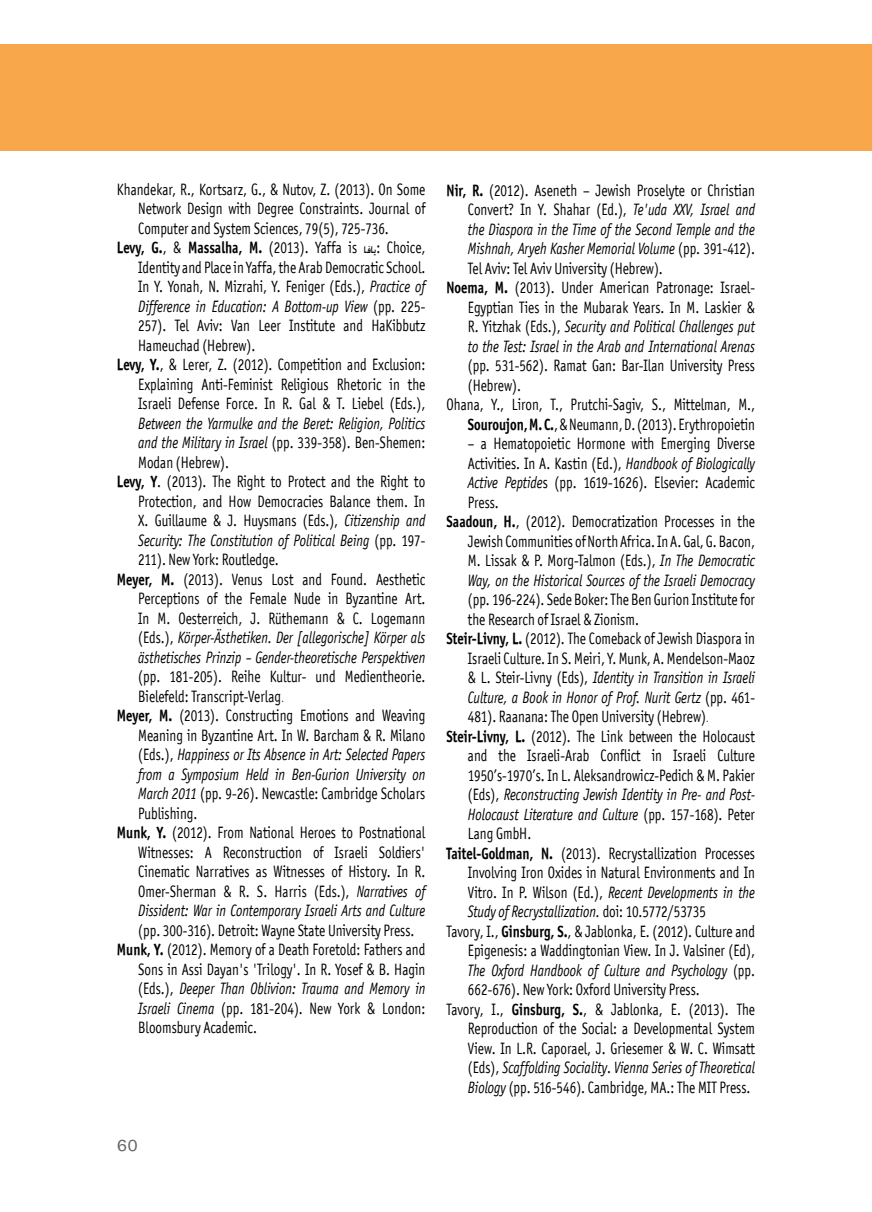
<style>
.page{position:relative;width:872px;height:1212px;background:#fff}
.page>*{position:absolute;margin:0;border:0;box-sizing:border-box;transform-origin:0 0}
.t1{font:19.5px "MF Narkis Tam";color:#636466}
.t2{font:16.5px "Officina San ITC";color:#000;scale:.8 1}
.t3{font:italic 16.5px "Officina San ITC";color:#000;scale:.8 1}
.s1{font-family:"Officina Sans OSITCTT Bold"}
.s2{font-family:"Win Soft Pro";font-weight:500;font-size:13.5px}
.s3{font-style:italic}
.s4{font-style:normal}
.s5{font-family:"Helvetica LT Std";font-weight:300;font-size:13.5px}
</style>
<div class="page">
<div style="left:0;top:44px;width:872px;height:107px;background:#f8a84a"></div>
<p class="t2" style="left:117px;top:180px;width:387px">Khandekar, R., Kortsarz, G., &amp; Nutov, Z. (2013). On Some</p>
<p class="t2" style="left:138px;top:199px;width:360px">Network Design with Degree Constraints. Journal of</p>
<p class="t2" style="left:138px;top:219px;width:315px">Computer and System Sciences, 79(5), 725-736.</p>
<p class="t2" style="left:117px;top:238px;width:387px"><span class="s1">Levy, G.</span>, &amp; <span class="s1">Massalha, M.</span> (2013). Yaffa is <span class="s2">يافا</span> : Choice,</p>
<p class="t2" style="left:138px;top:258px;width:360px">Identity and Place in Yaffa, the Arab Democratic School.</p>
<p class="t2" style="left:138px;top:277px;width:360px">In Y. Yonah, N. Mizrahi, Y. Feniger (Eds.), <span class="s3">Practice of</span></p>
<p class="t3" style="left:138px;top:297px;width:360px">Difference in Education: A Bottom-up View <span class="s4">(pp. 225-</span></p>
<p class="t2" style="left:138px;top:316px;width:360px">257). Tel Aviv: Van Leer Institute and HaKibbutz</p>
<p class="t2" style="left:138px;top:336px;width:148px">Hameuchad (Hebrew).</p>
<p class="t2" style="left:117px;top:355px;width:387px"><span class="s1">Levy, Y.</span>, &amp; Lerer, Z. (2012). Competition and Exclusion:</p>
<p class="t2" style="left:138px;top:375px;width:360px">Explaining Anti-Feminist Religious Rhetoric in the</p>
<p class="t2" style="left:138px;top:394px;width:360px">Israeli Defense Force. In R. Gal &amp; T. Liebel (Eds.),</p>
<p class="t3" style="left:138px;top:414px;width:360px">Between the Yarmulke and the Beret: Religion, Politics</p>
<p class="t2" style="left:138px;top:433px;width:360px"><span class="s3">and the Military in Israel</span> (pp. 339-358). Ben-Shemen:</p>
<p class="t2" style="left:138px;top:453px;width:115px">Modan (Hebrew).</p>
<p class="t2" style="left:117px;top:472px;width:387px"><span class="s1">Levy, Y</span>. (2013). The Right to Protect and the Right to</p>
<p class="t2" style="left:138px;top:492px;width:360px">Protection, and How Democracies Balance them. In</p>
<p class="t2" style="left:138px;top:511px;width:360px">X. Guillaume &amp; J. Huysmans (Eds.), <span class="s3">Citizenship and</span></p>
<p class="t3" style="left:138px;top:531px;width:360px">Security: The Constitution of Political Being <span class="s4">(pp. 197-</span></p>
<p class="t2" style="left:138px;top:550px;width:177px">211). New York: Routledge.</p>
<p class="t2" style="left:117px;top:570px;width:387px"><span class="s1">Meyer, M.</span> (2013). Venus Lost and Found. Aesthetic</p>
<p class="t2" style="left:138px;top:589px;width:360px">Perceptions of the Female Nude in Byzantine Art.</p>
<p class="t2" style="left:138px;top:609px;width:360px">In M. Oesterreich, J. Rüthemann &amp; C. Logemann</p>
<p class="t3" style="left:138px;top:629px;width:360px"><span class="s4">(Eds.),</span> Körper-Ästhetiken. Der [allegorische] Körper als</p>
<p class="t3" style="left:138px;top:648px;width:360px">ästhetisches Prinzip – Gender-theoretische Perspektiven</p>
<p class="t2" style="left:138px;top:667px;width:360px">(pp. 181-205). Reihe Kultur- und Medientheorie.</p>
<p class="t2" style="left:138px;top:687px;width:184px">Bielefeld: Transcript-Verlag<span class="s5">.</span></p>
<p class="t2" style="left:117px;top:706px;width:387px"><span class="s1">Meyer, M.</span> (2013). Constructing Emotions and Weaving</p>
<p class="t2" style="left:138px;top:726px;width:360px">Meaning in Byzantine Art. In W. Barcham &amp; R. Milano</p>
<p class="t3" style="left:138px;top:746px;width:360px"><span class="s4">(Eds.),</span> Happiness or Its Absence in Art: Selected Papers</p>
<p class="t3" style="left:138px;top:765px;width:360px">from a Symposium Held in Ben-Gurion University on</p>
<p class="t2" style="left:138px;top:784px;width:360px"><span class="s3">March 2011</span> (pp. 9-26). Newcastle: Cambridge Scholars</p>
<p class="t2" style="left:138px;top:804px;width:75px">Publishing.</p>
<p class="t2" style="left:117px;top:823px;width:387px"><span class="s1">Munk, Y.</span> (2012). From National Heroes to Postnational</p>
<p class="t2" style="left:138px;top:843px;width:360px">Witnesses: A Reconstruction of Israeli Soldiers'</p>
<p class="t2" style="left:138px;top:862px;width:360px">Cinematic Narratives as Witnesses of History. In R.</p>
<p class="t2" style="left:138px;top:882px;width:360px">Omer-Sherman &amp; R. S. Harris (Eds.), <span class="s3">Narratives of</span></p>
<p class="t3" style="left:138px;top:902px;width:360px">Dissident: War in Contemporary Israeli Arts and Culture</p>
<p class="t2" style="left:138px;top:921px;width:347px">(pp. 300-316). Detroit: Wayne State University Press.</p>
<p class="t2" style="left:117px;top:940px;width:387px"><span class="s1">Munk, Y.</span> (2012). Memory of a Death Foretold: Fathers and</p>
<p class="t2" style="left:138px;top:960px;width:360px">Sons in Assi Dayan's 'Trilogy'. In R. Yosef &amp; B. Hagin</p>
<p class="t3" style="left:138px;top:980px;width:360px"><span class="s4">(Eds.),</span> Deeper Than Oblivion: Trauma and Memory in</p>
<p class="t2" style="left:138px;top:999px;width:360px"><span class="s3">Israeli Cinema</span> (pp. 181-204). New York &amp; London:</p>
<p class="t2" style="left:138px;top:1018px;width:150px">Bloomsbury Academic.</p>
<p class="t1" style="left:117px;top:1133px;width:22px">60</p>
<p class="t2" style="left:446px;top:180px;width:387px"><span class="s1">Nir, R.</span> (2012). Aseneth – Jewish Proselyte or Christian</p>
<p class="t2" style="left:468px;top:200px;width:360px">Convert? In Y. Shahar (Ed.), <span class="s3">Te'uda XXV, Israel and</span></p>
<p class="t3" style="left:468px;top:220px;width:360px">the Diaspora in the Time of the Second Temple and the</p>
<p class="t3" style="left:468px;top:239px;width:360px">Mishnah, Aryeh Kasher Memorial Volume <span class="s4">(pp. 391-412).</span></p>
<p class="t2" style="left:468px;top:258px;width:245px">Tel Aviv: Tel Aviv University (Hebrew).</p>
<p class="t2" style="left:446px;top:278px;width:387px"><span class="s1">Noema, M.</span> (2013). Under American Patronage: Israel-</p>
<p class="t2" style="left:468px;top:297px;width:360px">Egyptian Ties in the Mubarak Years. In M. Laskier &amp;</p>
<p class="t3" style="left:468px;top:317px;width:360px"><span class="s4">R. Yitzhak (Eds.),</span> Security and Political Challenges put</p>
<p class="t3" style="left:468px;top:337px;width:360px">to the Test: Israel in the Arab and International Arenas</p>
<p class="t2" style="left:468px;top:356px;width:360px">(pp. 531-562). Ramat Gan: Bar-Ilan University Press</p>
<p class="t2" style="left:468px;top:375px;width:68px">(Hebrew).</p>
<p class="t2" style="left:446px;top:395px;width:387px">Ohana, Y., Liron, T., Prutchi-Sagiv, S., Mittelman, M.,</p>
<p class="t2" style="left:468px;top:414px;width:360px"><span class="s1">Souroujon, M. C.</span>, &amp; Neumann, D. (2013). Erythropoietin</p>
<p class="t2" style="left:468px;top:434px;width:360px">– a Hematopoietic Hormone with Emerging Diverse</p>
<p class="t2" style="left:468px;top:453px;width:360px">Activities. In A. Kastin (Ed.), <span class="s3">Handbook of Biologically</span></p>
<p class="t2" style="left:468px;top:473px;width:360px"><span class="s3">Active Peptide</span>s (pp. 1619-1626). Elsevier: Academic</p>
<p class="t2" style="left:468px;top:492px;width:40px">Press.</p>
<p class="t2" style="left:446px;top:512px;width:387px"><span class="s1">Saadoun, H.</span>, (2012). Democratization Processes in the</p>
<p class="t2" style="left:468px;top:531px;width:360px">Jewish Communities of North Africa. In A. Gal, G. Bacon,</p>
<p class="t2" style="left:468px;top:551px;width:360px">M. Lissak &amp; P. Morg-Talmon (Eds.), <span class="s3">In The Democratic</span></p>
<p class="t3" style="left:468px;top:571px;width:360px">Way, on the Historical Sources of the Israeli Democracy</p>
<p class="t2" style="left:468px;top:590px;width:360px">(pp. 196-224). Sede Boker: The Ben Gurion Institute for</p>
<p class="t2" style="left:468px;top:609px;width:215px">the Research of Israel &amp; Zionism.</p>
<p class="t2" style="left:446px;top:629px;width:387px"><span class="s1">Steir-Livny, L.</span> (2012). The Comeback of Jewish Diaspora in</p>
<p class="t2" style="left:468px;top:648px;width:360px">Israeli Culture. In S. Meiri, Y. Munk, A. Mendelson-Maoz</p>
<p class="t3" style="left:468px;top:668px;width:360px"><span class="s4">&amp; L. Steir-Livny (Eds),</span> Identity in Transition in Israeli</p>
<p class="t3" style="left:468px;top:688px;width:360px">Culture, a Book in Honor of Prof. Nurit Gertz <span class="s4">(pp. 461-</span></p>
<p class="t2" style="left:468px;top:707px;width:303px">481). Raanana: The Open University (Hebrew)<span class="s5">.</span></p>
<p class="t2" style="left:446px;top:726px;width:387px"><span class="s1">Steir-Livny, L.</span> (2012). The Link between the Holocaust</p>
<p class="t2" style="left:468px;top:746px;width:360px">and the Israeli-Arab Conflict in Israeli Culture</p>
<p class="t2" style="left:468px;top:765px;width:360px">1950’s-1970’s. In L. Aleksandrowicz-Pedich &amp; M. Pakier</p>
<p class="t3" style="left:468px;top:785px;width:360px"><span class="s4">(Eds),</span> Reconstructing Jewish Identity in Pre- and Post-</p>
<p class="t3" style="left:468px;top:805px;width:360px">Holocaust Literature and Culture <span class="s4">(pp. 157-168). Peter</span></p>
<p class="t2" style="left:468px;top:824px;width:81px">Lang GmbH.</p>
<p class="t2" style="left:446px;top:843px;width:387px"><span class="s1">Taitel-Goldman, N.</span> (2013). Recrystallization Processes</p>
<p class="t2" style="left:468px;top:863px;width:360px">Involving Iron Oxides in Natural Environments and In</p>
<p class="t3" style="left:468px;top:883px;width:360px"><span class="s4">Vitro. In P. Wilson (Ed.),</span> Recent Developments in the</p>
<p class="t3" style="left:468px;top:902px;width:299px">Study of Recrystallization. <span class="s4">doi: 10.5772/53735</span></p>
<p class="t2" style="left:446px;top:921px;width:387px">Tavory, I., <span class="s1">Ginsburg, S.</span>, &amp; Jablonka, E. (2012). Culture and</p>
<p class="t2" style="left:468px;top:941px;width:360px">Epigenesis: a Waddingtonian View. In J. Valsiner (Ed),</p>
<p class="t3" style="left:468px;top:961px;width:360px">The Oxford Handbook of Culture and Psychology <span class="s4">(pp.</span></p>
<p class="t2" style="left:468px;top:980px;width:291px">662-676). New York: Oxford University Press.</p>
<p class="t2" style="left:446px;top:999px;width:387px">Tavory, I., <span class="s1">Ginsburg, S.</span>, &amp; Jablonka, E. (2013). The</p>
<p class="t2" style="left:468px;top:1019px;width:360px">Reproduction of the Social: a Developmental System</p>
<p class="t2" style="left:468px;top:1038px;width:360px">View. In L.R. Caporael, J. Griesemer &amp; W. C. Wimsatt</p>
<p class="t3" style="left:468px;top:1058px;width:360px"><span class="s4">(Eds),</span> Scaffolding Sociality<span class="s4">.</span> Vienna Series of Theoretical</p>
<p class="t2" style="left:468px;top:1077px;width:355px"><span class="s3">Biology</span> (pp. 516-546). Cambridge, MA.: The MIT Press.</p>
</div>
